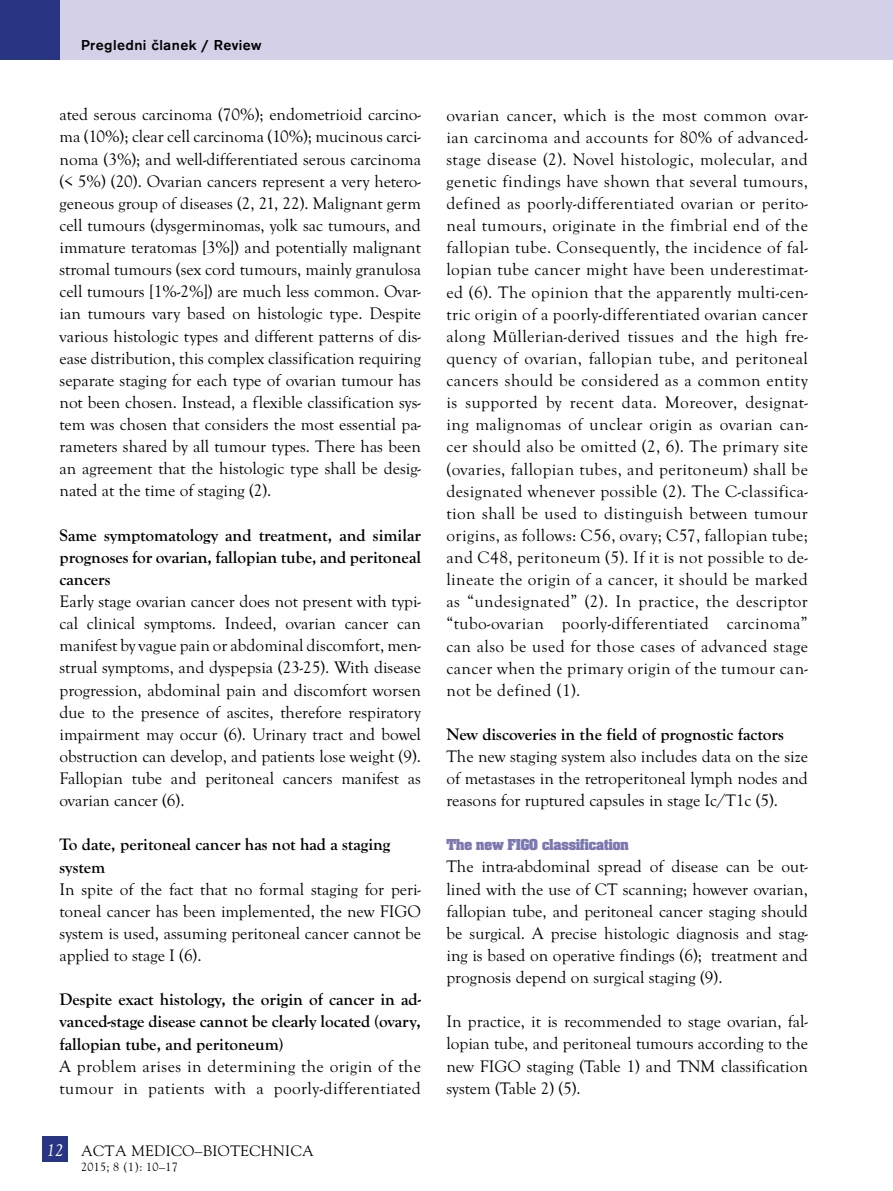
<style>
.page{position:relative;width:893px;height:1191px;background:#fff}
.page>*{position:absolute;margin:0;border:0;box-sizing:border-box;transform-origin:0 0}
.t1{font:17.25px/22px "Goudy Old Sty TCE";color:#000;text-align:justify}
.t2{font:700 17.25px/22px "Goudy Old Sty TCE";color:#000;text-align:justify}
.t3{font:17.25px/22px "Goudy Old Sty TCE";letter-spacing:.025em;color:#000}
.t4{font:700 16.5px "Aachen PCE";color:#7b78b1}
.t5{font:15px "MM Goudy";letter-spacing:.025em;color:#000}
.t6{font:500 15px "Accius TCE";letter-spacing:.025em;color:#000}
.t7{font:12px "MM Goudy";letter-spacing:.025em;color:#000}
.s1{font-family:"Goudy Old Sty TCE";font-style:italic;font-size:18px;color:#fff}
</style>
<div class="page">
<div style="left:60px;top:0;width:833px;height:60px;background:#d3d0e7"></div>
<div style="left:0;top:0;width:60px;height:60px;background:#283583"></div>
<div style="left:42px;top:1135px;width:26px;height:26px;background:#283583"></div>
<p class="t6" style="left:81px;top:36px;width:182px">Pregledni članek / Review</p>
<p class="t1" style="left:60px;top:104px;width:363px">ated serous carcinoma (70%); endometrioid carcino&shy;ma (10%); clear cell carcinoma (10%); mucinous carci&shy;noma (3%); and well-differentiated serous carcinoma (&lt; 5%) (20). Ovarian cancers represent a very hetero&shy;geneous group of diseases (2, 21, 22). Malignant germ cell tumours (dysgerminomas, yolk sac tumours, and immature teratomas [3%]) and potentially malignant stromal tumours (sex cord tumours, mainly granulosa cell tumours [1%-2%]) are much less common. Ovar&shy;ian tumours vary based on histologic type. Despite various histologic types and different patterns of dis&shy;ease distribution, this complex classification requiring separate staging for each type of ovarian tumour has not been chosen. Instead, a flexible classification sys&shy;tem was chosen that considers the most essential pa&shy;rameters shared by all tumour types. There has been an agreement that the histologic type shall be desig&shy;nated at the time of staging (2).</p>
<p class="t2" style="left:60px;top:524px;width:363px">Same symptomatology and treatment, and similar prognoses for ovarian, fallopian tube, and peritoneal cancers</p>
<p class="t1" style="left:60px;top:590px;width:363px">Early stage ovarian cancer does not present with typi&shy;cal clinical symptoms. Indeed, ovarian cancer can manifest by vague pain or abdominal discomfort, men&shy;strual symptoms, and dyspepsia (23-25). With disease progression, abdominal pain and discomfort worsen due to the presence of ascites, therefore respiratory impairment may occur (6). Urinary tract and bowel obstruction can develop, and patients lose weight (9).<br>Fallopian tube and peritoneal cancers manifest as ovarian cancer (6).</p>
<p class="t2" style="left:60px;top:833px;width:332px">To date, peritoneal cancer has not had a staging system</p>
<p class="t1" style="left:60px;top:878px;width:363px">In spite of the fact that no formal staging for peri&shy;toneal cancer has been implemented, the new FIGO system is used, assuming peritoneal cancer cannot be applied to stage I (6).</p>
<p class="t2" style="left:60px;top:988px;width:363px">Despite exact histology, the origin of cancer in ad&shy;vanced-stage disease cannot be clearly located (ovary, fallopian tube, and peritoneum)</p>
<p class="t3" style="left:60px;top:1055px;width:363px">A problem arises in determining the origin of the tumour in patients with a poorly-differentiated</p>
<p class="t5" style="left:46px;top:1141px;width:269px"><span class="s1">12</span> ACTA MEDICO–BIOTECHNICA</p>
<p class="t7" style="left:81px;top:1159px;width:98px">2015; 8 (1): 10–17</p>
<p class="t1" style="left:446px;top:104px;width:363px">ovarian cancer, which is the most common ovar&shy;ian carcinoma and accounts for 80% of advanced&shy;stage disease (2). Novel histologic, molecular, and genetic findings have shown that several tumours, defined as poorly-differentiated ovarian or perito&shy;neal tumours, originate in the fimbrial end of the fallopian tube. Consequently, the incidence of fal&shy;lopian tube cancer might have been underestimat&shy;ed (6). The opinion that the apparently multi-cen&shy;tric origin of a poorly-differentiated ovarian cancer along Müllerian-derived tissues and the high fre&shy;quency of ovarian, fallopian tube, and peritoneal cancers should be considered as a common entity is supported by recent data. Moreover, designat&shy;ing malignomas of unclear origin as ovarian can&shy;cer should also be omitted (2, 6). The primary site (ovaries, fallopian tubes, and peritoneum) shall be designated whenever possible (2). The C-classifica&shy;tion shall be used to distinguish between tumour origins, as follows: C56, ovary; C57, fallopian tube; and C48, peritoneum (5). If it is not possible to de&shy;lineate the origin of a cancer, it should be marked as “undesignated” (2). In practice, the descriptor “tubo-ovarian poorly-differentiated carcinoma” can also be used for those cases of advanced stage cancer when the primary origin of the tumour can&shy;not be defined (1).</p>
<p class="t2" style="left:446px;top:723px;width:339px">New discoveries in the field of prognostic factors</p>
<p class="t1" style="left:446px;top:745px;width:363px">The new staging system also includes data on the size of metastases in the retroperitoneal lymph nodes and reasons for ruptured capsules in stage Ic/T1c (5).</p>
<p class="t4" style="left:446px;top:836px;width:184px">The new FIGO classification</p>
<p class="t1" style="left:446px;top:856px;width:363px">The intra-abdominal spread of disease can be out&shy;lined with the use of CT scanning; however ovarian, fallopian tube, and peritoneal cancer staging should be surgical. A precise histologic diagnosis and stag&shy;ing is based on operative findings (6); treatment and prognosis depend on surgical staging (9).</p>
<p class="t1" style="left:446px;top:1010px;width:363px">In practice, it is recommended to stage ovarian, fal&shy;lopian tube, and peritoneal tumours according to the new FIGO staging (Table 1) and TNM classification system (Table 2) (5).</p>
</div>
